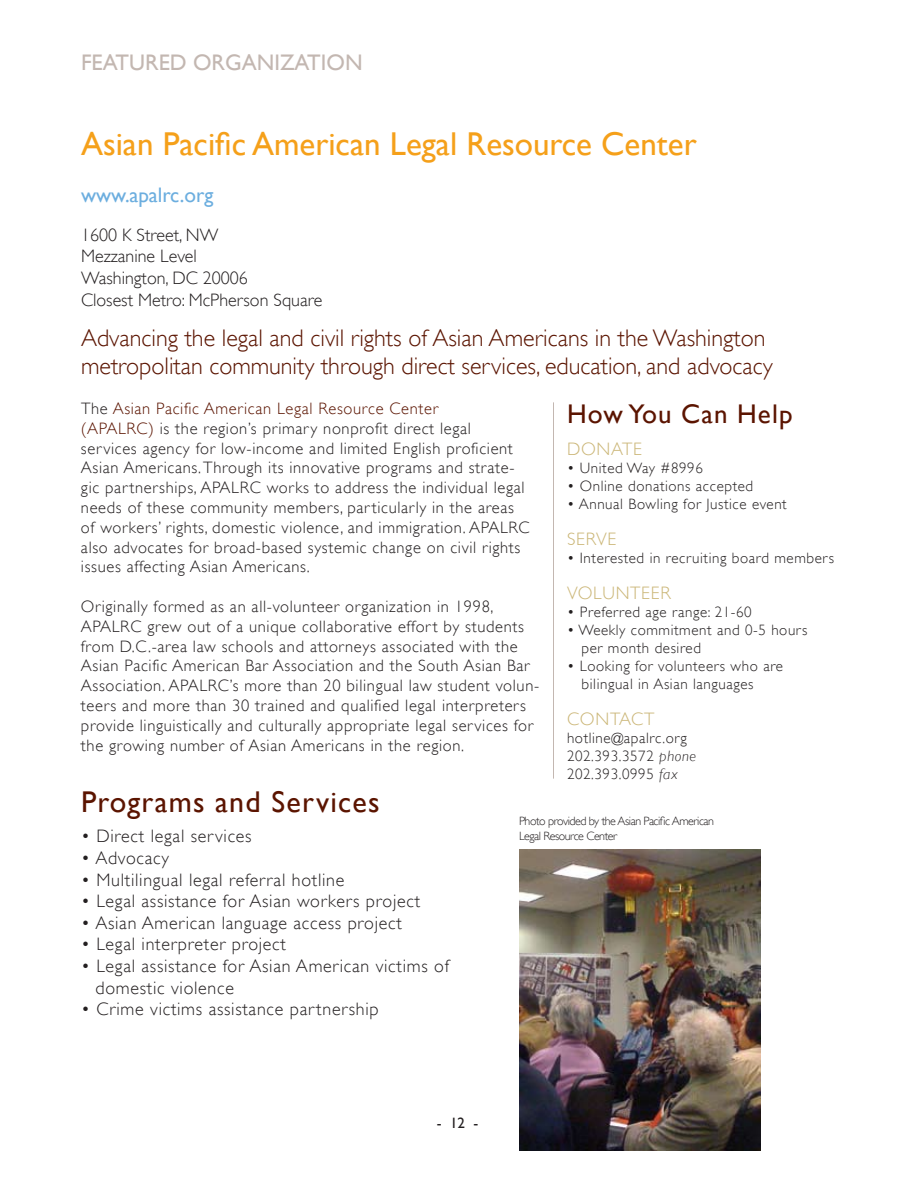
<style>
.page{position:relative;width:918px;height:1188px;background:#fff}
.page>*{position:absolute;margin:0;border:0;box-sizing:border-box;transform-origin:0 0}
.t1{font:33px "Gill Sans";color:#f5a01a}
.t2{font:30px "Gill Sans";letter-spacing:.04em;color:#5b1400}
.t3{font:27px "Gill Sans";letter-spacing:.04em;color:#5b1400}
.t4{font:300 24px/28.8px "Gill Sans";color:#5b1400}
.t5{font:22.5px "Gill Sans";color:#c3b7b1}
.t6{font:21px "Gill Sans";color:#6caedf}
.t7{font:300 18px/21.6px "Gill Sans";letter-spacing:.04em;color:#231f20}
.t8{font:300 18px/21.6px "Gill Sans";color:#231f20}
.t9{font:300 18px "Gill Sans";letter-spacing:.04em;color:#cbb677}
.t10{font:300 16.5px/19.8px "Gill Sans";letter-spacing:.04em;color:#231f20}
.t11{font:300 15px/18px "Gill Sans";letter-spacing:.04em;color:#231f20}
.t12{font:15px "Gill Sans";color:#231f20}
.t13{font:300 12px/14.4px "Gill Sans";letter-spacing:-.04em;color:#231f20}
.s1{color:#5b1400}
.s2{font-style:italic}
</style>
<div class="page">
<hr style="left:553px;top:402px;width:1px;height:377px;background:#c3b7b1">
<img style="left:519px;top:849px;width:242px;height:301px">
<h3 class="t5" style="left:81px;top:49px;width:283px">FEATURED ORGANIZATION</h3>
<h1 class="t1" style="left:81px;top:125px;width:617px">Asian Pacific American Legal Resource Center</h1>
<p class="t6" style="left:81px;top:182px;width:134px">www.apalrc.org</p>
<p class="t8" style="left:81px;top:224px;width:243px">1600 K Street, NW<br>Mezzanine Level<br>Washington, DC 20006<br>Closest Metro: McPherson Square</p>
<h3 class="t4" style="left:81px;top:323px;width:693px">Advancing the legal and civil rights of Asian Americans in the Washington metropolitan community through direct services, education, and advocacy</h3>
<p class="t10" style="left:81px;top:398px;width:450px">The <span class="s1">Asian Pacific American Legal Resource Center<br>(APALRC)</span> is the region’s primary nonprofit direct legal services agency for low-income and limited English proficient Asian Americans. Through its innovative programs and strate&shy;gic partnerships, APALRC works to address the individual legal needs of these community members, particularly in the areas of workers’ rights, domestic violence, and immigration. APALRC also advocates for broad-based systemic change on civil rights issues affecting Asian Americans.</p>
<p class="t10" style="left:81px;top:596px;width:460px">Originally formed as an all-volunteer organization in 1998, APALRC grew out of a unique collaborative effort by students from D.C.-area law schools and attorneys associated with the Asian Pacific American Bar Association and the South Asian Bar Association. APALRC’s more than 20 bilingual law student volun&shy;teers and more than 30 trained and qualified legal interpreters provide linguistically and culturally appropriate legal services for the growing number of Asian Americans in the region.</p>
<h3 class="t3" style="left:567px;top:398px;width:227px">How You Can Help</h3>
<p class="t9" style="left:567px;top:439px;width:76px">DONATE</p>
<p class="t11" style="left:567px;top:459px;width:137px">• United Way #8996</p>
<p class="t11" style="left:567px;top:477px;width:188px">• Online donations accepted</p>
<p class="t11" style="left:567px;top:495px;width:221px">• Annual Bowling for Justice event</p>
<p class="t9" style="left:567px;top:529px;width:51px">SERVE</p>
<p class="t11" style="left:567px;top:549px;width:269px">• Interested in recruiting board members</p>
<p class="t9" style="left:567px;top:583px;width:105px">VOLUNTEER</p>
<p class="t11" style="left:567px;top:603px;width:186px">• Preferred age range: 21-60</p>
<p class="t11" style="left:582px;top:621px;width:227px;text-indent:-15px">• Weekly commitment and 0-5 hours per month desired</p>
<p class="t11" style="left:582px;top:657px;width:203px;text-indent:-15px">• Looking for volunteers who are bilingual in Asian languages</p>
<p class="t9" style="left:567px;top:709px;width:89px">CONTACT</p>
<p class="t11" style="left:567px;top:729px;width:131px">hotline@apalrc.org<br>202.393.3572 <span class="s2">phone<br></span>202.393.0995 <span class="s2">fax</span></p>
<h2 class="t2" style="left:81px;top:784px;width:300px">Programs and Services</h2>
<p class="t7" style="left:81px;top:826px;width:172px">• Direct legal services</p>
<p class="t7" style="left:81px;top:847px;width:89px">• Advocacy</p>
<p class="t7" style="left:81px;top:869px;width:265px">• Multilingual legal referral hotline</p>
<p class="t7" style="left:81px;top:890px;width:341px">• Legal assistance for Asian workers project</p>
<p class="t7" style="left:81px;top:912px;width:322px">• Asian American language access project</p>
<p class="t7" style="left:81px;top:934px;width:206px">• Legal interpreter project</p>
<p class="t7" style="left:96px;top:955px;width:355px;text-indent:-15px">• Legal assistance for Asian American victims of domestic violence</p>
<p class="t7" style="left:81px;top:998px;width:299px">• Crime victims assistance partnership</p>
<p class="t12" style="left:437px;top:1115px;width:43px">- 12 -</p>
<p class="t13" style="left:519px;top:814px;width:197px">Photo provided by the Asian Pacific American<br>Legal Resource Center</p>
</div>
